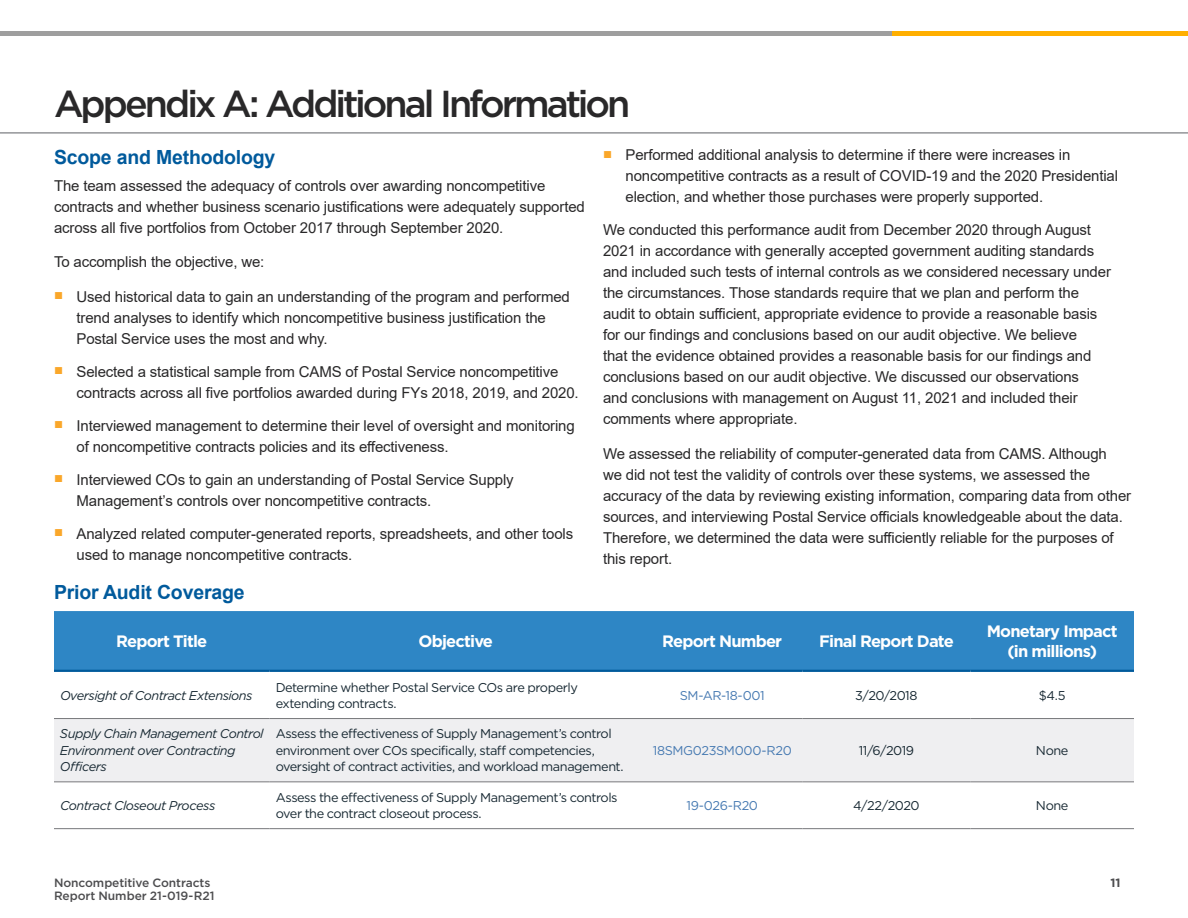
<style>
.page{position:relative;width:1188px;height:918px;background:#fff}
.page>*{position:absolute;margin:0;border:0;box-sizing:border-box;transform-origin:0 0}
.t1{font:500 37.5px "Gotham";letter-spacing:-.08em;color:#292829}
.t2{font:700 19.5px "Arial";letter-spacing:-.01em;color:#005a9c}
.t3{font:700 16.5px/19.8px "Gotham";letter-spacing:-.05em;color:#fff;text-align:center}
.t4{font:15px/21px "Arial";letter-spacing:-.01em;color:#292829}
.t5{font:12.75px/16.5px "Gotham";letter-spacing:-.035em;color:#172832}
.t6{font:italic 12.75px/16.5px "Gotham";letter-spacing:-.04em;color:#172832}
.t7{font:12.75px "Gotham";letter-spacing:-.025em;color:#477ab2}
.t8{font:500 12px/13.5px "Gotham";letter-spacing:-.005em;color:#4d4d4f}
.t9{font:700 12px "Gotham";color:#4d4d4f}
.s1{color:#faa72a}
</style>
<div class="page">
<div style="left:54px;top:611px;width:1080px;height:59px;background:#2e86c5"></div>
<div style="left:54px;top:719px;width:1080px;height:63px;background:#efeff1"></div>
<hr style="left:54px;top:670px;width:216px;height:2px;background:#005a9b">
<hr style="left:270px;top:670px;width:372px;height:2px;background:#005a9b">
<hr style="left:642px;top:670px;width:160px;height:2px;background:#005a9b">
<hr style="left:802px;top:670px;width:168px;height:2px;background:#005a9b">
<hr style="left:970px;top:670px;width:164px;height:2px;background:#005a9b">
<hr style="left:54px;top:718px;width:216px;height:1px;background:#77787b">
<hr style="left:270px;top:718px;width:372px;height:1px;background:#77787b">
<hr style="left:642px;top:718px;width:160px;height:1px;background:#77787b">
<hr style="left:802px;top:718px;width:168px;height:1px;background:#77787b">
<hr style="left:970px;top:718px;width:164px;height:1px;background:#77787b">
<hr style="left:54px;top:782px;width:216px;height:1px;background:#77787b">
<hr style="left:270px;top:782px;width:372px;height:1px;background:#77787b">
<hr style="left:642px;top:782px;width:160px;height:1px;background:#77787b">
<hr style="left:802px;top:782px;width:168px;height:1px;background:#77787b">
<hr style="left:970px;top:782px;width:164px;height:1px;background:#77787b">
<hr style="left:54px;top:828px;width:216px;height:1px;background:#77787b">
<hr style="left:270px;top:828px;width:372px;height:1px;background:#77787b">
<hr style="left:642px;top:828px;width:160px;height:1px;background:#77787b">
<hr style="left:802px;top:828px;width:168px;height:1px;background:#77787b">
<hr style="left:970px;top:828px;width:164px;height:1px;background:#77787b">
<hr style="left:0;top:132px;width:1188px;height:2px;background:#939598">
<hr style="left:0;top:32px;width:1188px;height:4px;background:#9e9e9e">
<hr style="left:893px;top:32px;width:295px;height:4px;background:#ffaf00">
<h1 class="t1" style="left:54px;top:83px;width:578px">Appendix A: Additional Information</h1>
<h2 class="t2" style="left:54px;top:143px;width:223px">Scope and Methodology</h2>
<p class="t4" style="left:54px;top:175px;width:532px">The team assessed the adequacy of controls over awarding noncompetitive contracts and whether business scenario justifications were adequately supported across all five portfolios from October 2017 through September 2020.</p>
<p class="t4" style="left:54px;top:251px;width:212px">To accomplish the objective, we:</p>
<p class="t4" style="left:76px;top:286px;width:495px;text-indent:-22px"><span class="s1">■</span> Used historical data to gain an understanding of the program and performed trend analyses to identify which noncompetitive business justification the<br>Postal Service uses the most and why.</p>
<p class="t4" style="left:76px;top:361px;width:504px;text-indent:-22px"><span class="s1">■</span> Selected a statistical sample from CAMS of Postal Service noncompetitive contracts across all five portfolios awarded during FYs 2018, 2019, and 2020.</p>
<p class="t4" style="left:76px;top:415px;width:500px;text-indent:-22px"><span class="s1">■</span> Interviewed management to determine their level of oversight and monitoring of noncompetitive contracts policies and its effectiveness.</p>
<p class="t4" style="left:76px;top:469px;width:439px;text-indent:-22px"><span class="s1">■</span> Interviewed COs to gain an understanding of Postal Service Supply<br>Management’s controls over noncompetitive contracts.</p>
<p class="t4" style="left:76px;top:523px;width:498px;text-indent:-22px"><span class="s1">■</span> Analyzed related computer-generated reports, spreadsheets, and other tools used to manage noncompetitive contracts.</p>
<p class="t4" style="left:626px;top:144px;width:494px;text-indent:-22px"><span class="s1">■</span> Performed additional analysis to determine if there were increases in noncompetitive contracts as a result of COVID-19 and the 2020 Presidential election, and whether those purchases were properly supported.</p>
<p class="t4" style="left:603px;top:219px;width:510px">We conducted this performance audit from December 2020 through August 2021 in accordance with generally accepted government auditing standards and included such tests of internal controls as we considered necessary under the circumstances. Those standards require that we plan and perform the audit to obtain sufficient, appropriate evidence to provide a reasonable basis for our findings and conclusions based on our audit objective. We believe<br>that the evidence obtained provides a reasonable basis for our findings and conclusions based on our audit objective. We discussed our observations<br>and conclusions with management on August 11, 2021 and included their comments where appropriate.</p>
<p class="t4" style="left:603px;top:443px;width:530px">We assessed the reliability of computer-generated data from CAMS. Although<br>we did not test the validity of controls over these systems, we assessed the accuracy of the data by reviewing existing information, comparing data from other sources, and interviewing Postal Service officials knowledgeable about the data.<br>Therefore, we determined the data were sufficiently reliable for the purposes of this report.</p>
<h2 class="t2" style="left:54px;top:578px;width:192px">Prior Audit Coverage</h2>
<p class="t3" style="left:116px;top:631px;width:93px">Report Title</p>
<p class="t3" style="left:419px;top:631px;width:76px">Objective</p>
<p class="t3" style="left:662px;top:631px;width:121px">Report Number</p>
<p class="t3" style="left:819px;top:631px;width:136px">Final Report Date</p>
<p class="t3" style="left:987px;top:621px;width:132px">Monetary Impact (in millions)</p>
<p class="t6" style="left:60px;top:687px;width:194px">Oversight of Contract Extensions</p>
<p class="t5" style="left:276px;top:679px;width:304px">Determine whether Postal Service COs are properly extending contracts.</p>
<p class="t7" style="left:680px;top:688px;width:86px">SM-AR-18-001</p>
<p class="t5" style="left:855px;top:687px;width:64px">3/20/2018</p>
<p class="t5" style="left:1039px;top:687px;width:28px">$4.5</p>
<p class="t6" style="left:60px;top:726px;width:205px">Supply Chain Management Control<br>Environment over Contracting<br>Officers</p>
<p class="t5" style="left:276px;top:725px;width:349px">Assess the effectiveness of Supply Management’s control environment over COs specifically, staff competencies, oversight of contract activities, and workload management.</p>
<p class="t7" style="left:653px;top:743px;width:141px">18SMG023SM000-R20</p>
<p class="t5" style="left:859px;top:742px;width:57px">11/6/2019</p>
<p class="t5" style="left:1036px;top:742px;width:34px">None</p>
<p class="t6" style="left:60px;top:797px;width:157px">Contract Closeout Process</p>
<p class="t5" style="left:276px;top:789px;width:343px">Assess the effectiveness of Supply Management’s controls over the contract closeout process.</p>
<p class="t7" style="left:686px;top:798px;width:73px">19-026-R20</p>
<p class="t5" style="left:853px;top:797px;width:68px">4/22/2020</p>
<p class="t5" style="left:1036px;top:797px;width:34px">None</p>
<p class="t8" style="left:54px;top:875px;width:162px">Noncompetitive Contracts<br>Report Number 21-019-R21</p>
<p class="t9" style="left:1111px;top:875px;width:12px">11</p>
</div>
